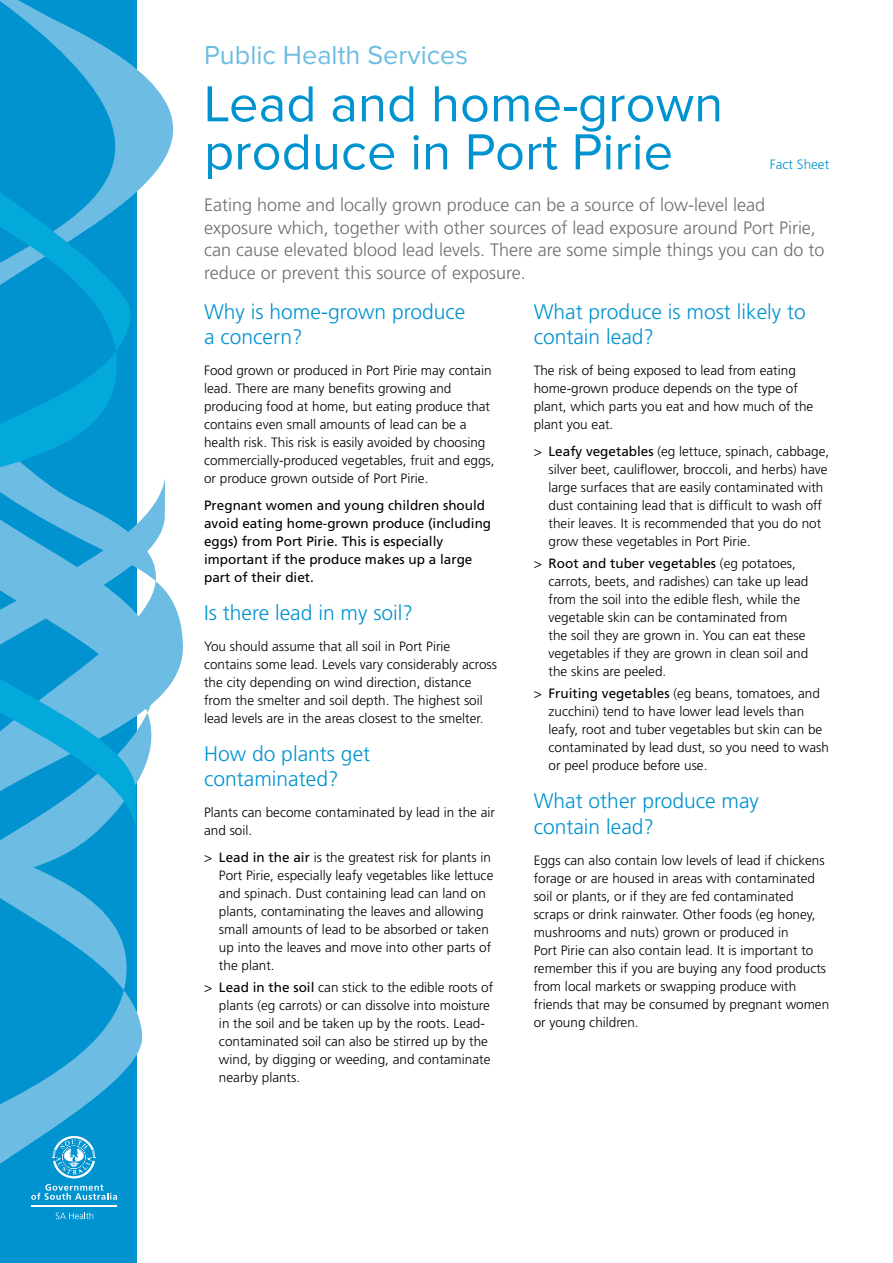
<style>
.page{position:relative;width:893px;height:1263px;background:#fff}
.page>*{position:absolute;margin:0;border:0;box-sizing:border-box;transform-origin:0 0}
.t1{font:52.5px/48px "Proxima Nova";color:#0093d0}
.t2{font:27px "Proxima Nova";color:#6dbce3}
.t3{font:300 21px/25.5px "Frutiger";color:#0093d0}
.t4{font:300 18px/22.5px "Frutiger";color:#6d6e71}
.t5{font:300 13.5px/18px "Frutiger";color:#000}
.t6{font:13.5px/18px "Frutiger";color:#000}
.t7{font:300 13.5px "Frutiger";color:#0093d0}
.s1{font-weight:400}
</style>
<div class="page">
<div style="left:0;top:0;width:136px;height:1263px;background:#0093d0"></div>
<svg style="left:0;top:803px;width:137px;height:42px;fill:#6dbce3"></svg>
<svg style="left:81px;top:478px;width:102px;height:325px"></svg>
<svg style="left:0;top:0;width:174px;height:179px"></svg>
<svg style="left:0;top:845px;width:143px;height:331px"></svg>
<svg style="left:0;top:668px;width:136px;height:161px"></svg>
<svg style="left:0;top:179px;width:165px;height:477px"></svg>
<svg style="left:56px;top:1212px;width:37px;height:7px"></svg>
<hr style="left:31px;top:1205px;width:86px;height:2px;background:#fff">
<svg style="left:31px;top:1184px;width:86px;height:16px"></svg>
<svg style="left:53px;top:1136px;width:42px;height:42px"></svg>
<h2 class="t2" style="left:204px;top:40px;width:265px">Public Health Services</h2>
<h1 class="t1" style="left:204px;top:81px;width:521px">Lead and home-grown produce in Port Pirie</h1>
<p class="t7" style="left:770px;top:157px;width:61px">Fact Sheet</p>
<p class="t4" style="left:204px;top:194px;width:622px">Eating home and locally grown produce can be a source of low-level lead exposure which, together with other sources of lead exposure around Port Pirie, can cause elevated blood lead levels. There are some simple things you can do to reduce or prevent this source of exposure.</p>
<h3 class="t3" style="left:204px;top:299px;width:263px">Why is home-grown produce a concern?</h3>
<p class="t5" style="left:204px;top:362px;width:292px">Food grown or produced in Port Pirie may contain lead. There are many benefits growing and producing food at home, but eating produce that contains even small amounts of lead can be a health risk. This risk is easily avoided by choosing commercially-produced vegetables, fruit and eggs, or produce grown outside of Port Pirie.</p>
<p class="t6" style="left:204px;top:496px;width:289px">Pregnant women and young children should avoid eating home-grown produce (including eggs) from Port Pirie. This is especially important if the produce makes up a large part of their diet.</p>
<h3 class="t3" style="left:204px;top:600px;width:210px">Is there lead in my soil?</h3>
<p class="t5" style="left:204px;top:637px;width:294px">You should assume that all soil in Port Pirie contains some lead. Levels vary considerably across the city depending on wind direction, distance from the smelter and soil depth. The highest soil lead levels are in the areas closest to the smelter.</p>
<h3 class="t3" style="left:204px;top:741px;width:168px">How do plants get contaminated?</h3>
<p class="t5" style="left:204px;top:804px;width:292px">Plants can become contaminated by lead in the air and soil.</p>
<p class="t5" style="left:219px;top:848px;width:276px;text-indent:-15px">&gt; <span class="s1">Lead in the air</span> is the greatest risk for plants in Port Pirie, especially leafy vegetables like lettuce and spinach. Dust containing lead can land on plants, contaminating the leaves and allowing small amounts of lead to be absorbed or taken up into the leaves and move into other parts of the plant.</p>
<p class="t5" style="left:219px;top:978px;width:276px;text-indent:-15px">&gt; <span class="s1">Lead in the soil</span> can stick to the edible roots of plants (eg carrots) or can dissolve into moisture in the soil and be taken up by the roots. Lead&shy;contaminated soil can also be stirred up by the wind, by digging or weeding, and contaminate nearby plants.</p>
<h3 class="t3" style="left:534px;top:299px;width:274px">What produce is most likely to contain lead?</h3>
<p class="t5" style="left:534px;top:362px;width:281px">The risk of being exposed to lead from eating home-grown produce depends on the type of plant, which parts you eat and how much of the plant you eat.</p>
<p class="t5" style="left:548px;top:442px;width:282px;text-indent:-15px">&gt; <span class="s1">Leafy vegetables</span> (eg lettuce, spinach, cabbage, silver beet, cauliflower, broccoli, and herbs) have large surfaces that are easily contaminated with dust containing lead that is difficult to wash off their leaves. It is recommended that you do not grow these vegetables in Port Pirie.</p>
<p class="t5" style="left:548px;top:554px;width:261px;text-indent:-15px">&gt; <span class="s1">Root and tuber vegetables</span> (eg potatoes, carrots, beets, and radishes) can take up lead from the soil into the edible flesh, while the vegetable skin can be contaminated from the soil they are grown in. You can eat these vegetables if they are grown in clean soil and the skins are peeled.</p>
<p class="t5" style="left:548px;top:685px;width:282px;text-indent:-15px">&gt; <span class="s1">Fruiting vegetables</span> (eg beans, tomatoes, and zucchini) tend to have lower lead levels than leafy, root and tuber vegetables but skin can be contaminated by lead dust, so you need to wash or peel produce before use.</p>
<h3 class="t3" style="left:534px;top:789px;width:227px">What other produce may contain lead?</h3>
<p class="t5" style="left:534px;top:851px;width:297px">Eggs can also contain low levels of lead if chickens forage or are housed in areas with contaminated soil or plants, or if they are fed contaminated scraps or drink rainwater. Other foods (eg honey, mushrooms and nuts) grown or produced in<br>Port Pirie can also contain lead. It is important to remember this if you are buying any food products from local markets or swapping produce with friends that may be consumed by pregnant women or young children.</p>
</div>
